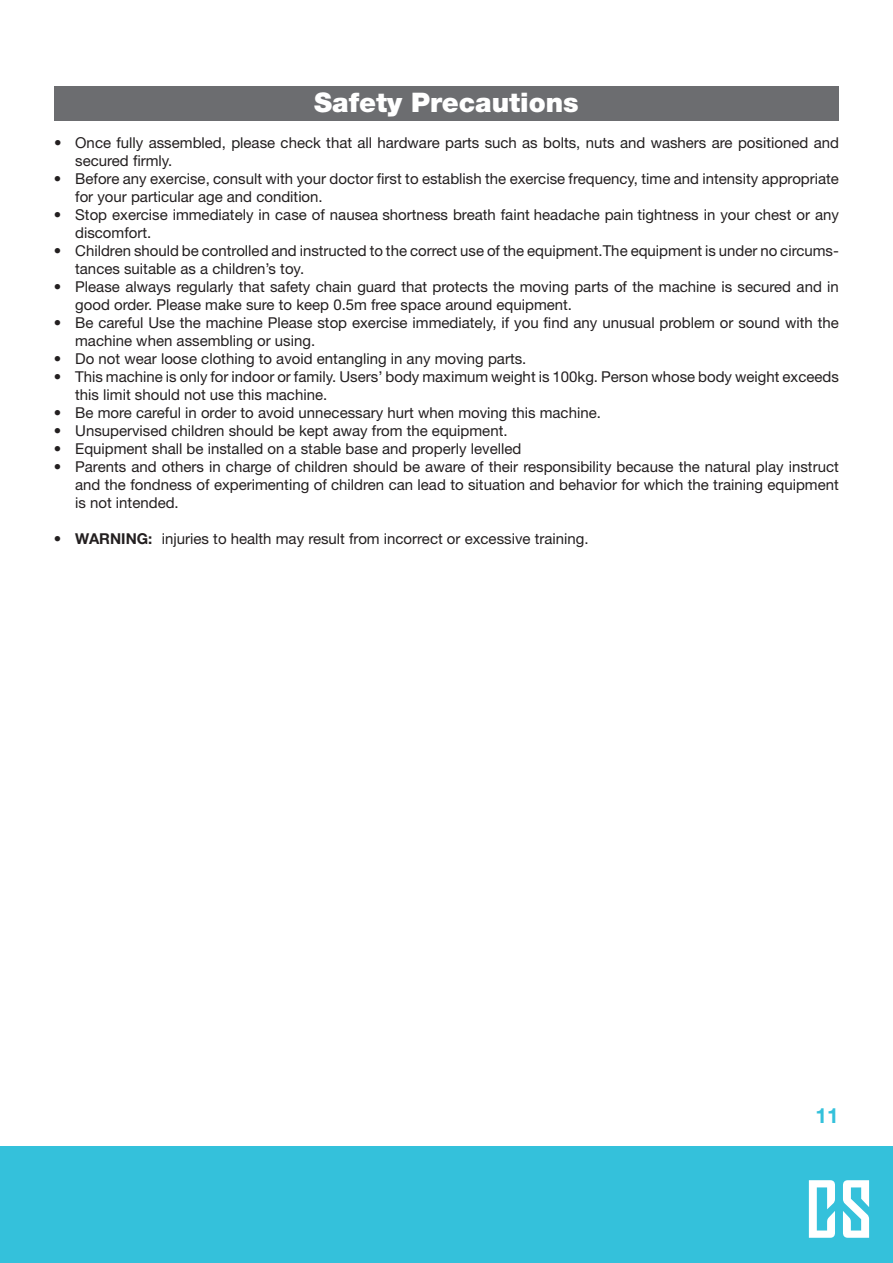
<style>
.page{position:relative;width:893px;height:1263px;background:#fff}
.page>*{position:absolute;margin:0;border:0;box-sizing:border-box;transform-origin:0 0}
.t1{font:900 27px "Helvetica Neue";color:#fff}
.t2{font:700 21px "Helvetica Neue";color:#34c1db}
.t3{font:15px/18px "Helvetica Neue";color:#231f20}
.s1{font-weight:700}
</style>
<div class="page">
<div style="left:0;top:1146px;width:893px;height:117px;background:#34c1db"></div>
<svg style="left:809px;top:1180px;width:26px;height:58px"></svg>
<svg style="left:843px;top:1180px;width:26px;height:58px"></svg>
<div style="left:54px;top:86px;width:785px;height:34px;background:#6c6d70"></div>
<h1 class="t1" style="left:314px;top:86px;width:266px">Safety Precautions</h1>
<p class="t3" style="left:75px;top:134px;width:765px;text-indent:-21px">• Once fully assembled, please check that all hardware parts such as bolts, nuts and washers are positioned and secured firmly.</p>
<p class="t3" style="left:75px;top:170px;width:765px;text-indent:-21px">• Before any exercise, consult with your doctor first to establish the exercise frequency, time and intensity appropriate for your particular age and condition.</p>
<p class="t3" style="left:75px;top:206px;width:765px;text-indent:-21px">• Stop exercise immediately in case of nausea、shortness breath faint、headache pain、tightness in your chest or any discomfort.</p>
<p class="t3" style="left:75px;top:242px;width:765px;text-indent:-21px">• Children should be controlled and instructed to the correct use of the equipment.The equipment is under no circums&shy;tances suitable as a children’s toy.</p>
<p class="t3" style="left:75px;top:278px;width:765px;text-indent:-21px">• Please always regularly that safety chain guard that protects the moving parts of the machine is secured and in good order. Please make sure to keep 0.5m free space around equipment.</p>
<p class="t3" style="left:75px;top:314px;width:765px;text-indent:-21px">• Be careful Use the machine Please stop exercise immediately, if you find any unusual problem or sound with the machine when assembling or using.</p>
<p class="t3" style="left:54px;top:350px;width:474px">• Do not wear loose clothing to avoid entangling in any moving parts.</p>
<p class="t3" style="left:75px;top:368px;width:765px;text-indent:-21px">• This machine is only for indoor or family. Users’ body maximum weight is 100kg. Person whose body weight exceeds this limit should not use this machine.</p>
<p class="t3" style="left:54px;top:404px;width:548px">• Be more careful in order to avoid unnecessary hurt when moving this machine.</p>
<p class="t3" style="left:54px;top:422px;width:455px">• Unsupervised children should be kept away from the equipment.</p>
<p class="t3" style="left:54px;top:440px;width:469px">• Equipment shall be installed on a stable base and properly levelled</p>
<p class="t3" style="left:75px;top:458px;width:765px;text-align:justify;text-indent:-21px">• Parents and others in charge of children should be aware of their responsibility because the natural play instruct and the fondness of experimenting of children can lead to situation and behavior for which the training equipment is not intended.</p>
<p class="t3" style="left:54px;top:530px;width:536px">• <span class="s1">WARNING:</span> injuries to health may result from incorrect or excessive training.</p>
<h2 class="t2" style="left:816px;top:1102px;width:25px">11</h2>
</div>
